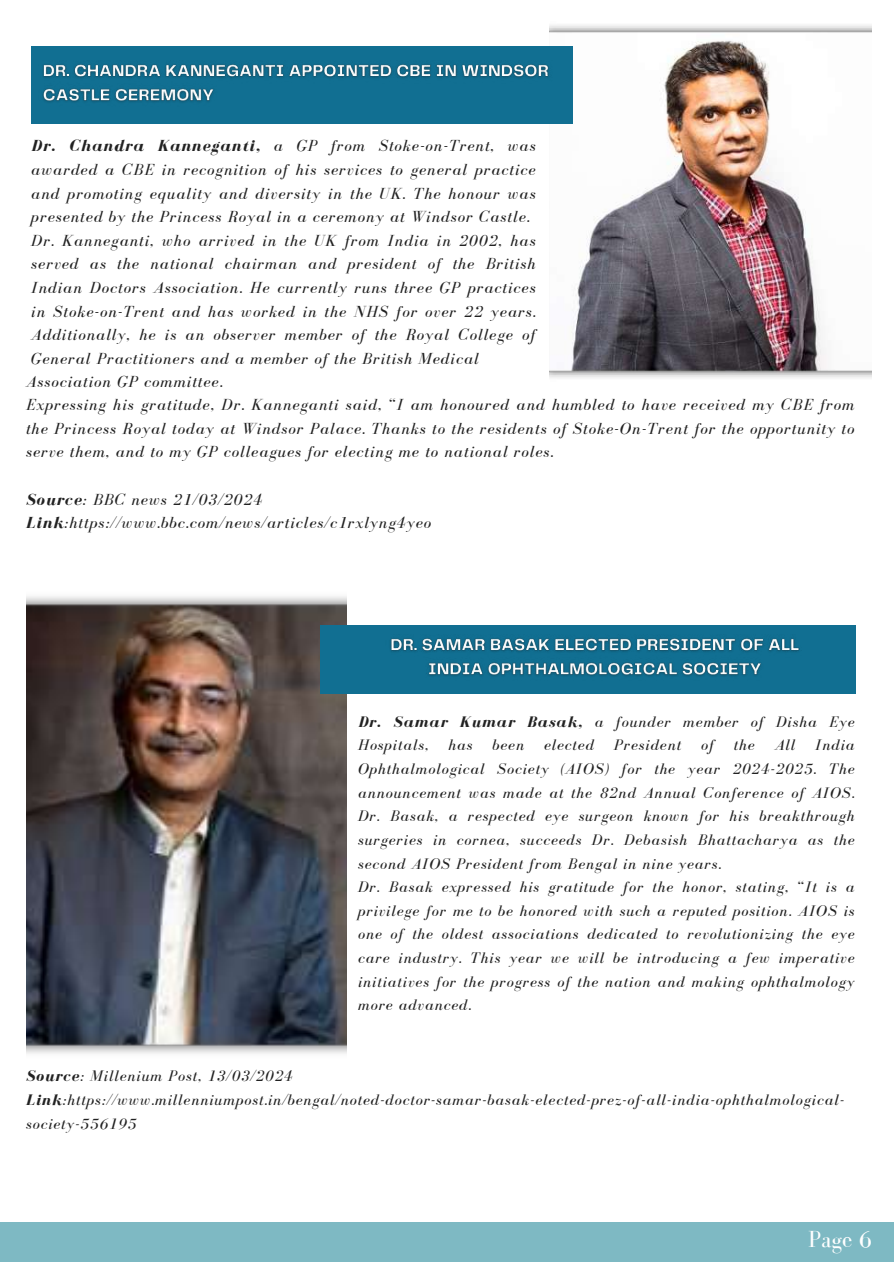
<style>
.page{position:relative;width:894px;height:1264px;background:#fff}
.page>*{position:absolute;margin:0;border:0;box-sizing:border-box;transform-origin:0 0}
.t1{font:24px "Bodoni FLF";color:#fff}
.t2{font:italic 16.5px/23.7px "Bodoni FLF";letter-spacing:.06em;color:#222}
.t3{font:italic 15.75px/23.7px "Bodoni FLF";letter-spacing:.06em;color:#222}
.s1{font-weight:700}
</style>
<div class="page">
<div style="left:0;top:1222px;width:893px;height:39px;background:#7eb9c3"></div>
<img style="left:26px;top:596px;width:321px;height:458px">
<div style="left:320px;top:625px;width:535px;height:69px;background:#116f92"></div>
<img style="left:549px;top:25px;width:322px;height:353px">
<div style="left:31px;top:46px;width:541px;height:77px;background:#116f92"></div>
<img style="left:42px;top:64px;width:507px;height:38px">
<img style="left:390px;top:638px;width:410px;height:38px">
<p class="t2" style="left:31px;top:134px;width:505px"><span class="s1">Dr. Chandra Kanneganti,</span> a GP from Stoke-on-Trent, was</p>
<p class="t2" style="left:31px;top:157px;width:505px">awarded a CBE in recognition of his services to general practice</p>
<p class="t2" style="left:31px;top:181px;width:505px">and promoting equality and diversity in the UK. The honour was</p>
<p class="t2" style="left:31px;top:205px;width:500px">presented by the Princess Royal in a ceremony at Windsor Castle.</p>
<p class="t2" style="left:31px;top:228px;width:505px">Dr. Kanneganti, who arrived in the UK from India in 2002, has</p>
<p class="t2" style="left:31px;top:252px;width:505px">served as the national chairman and president of the British</p>
<p class="t2" style="left:31px;top:276px;width:505px">Indian Doctors Association. He currently runs three GP practices</p>
<p class="t2" style="left:31px;top:299px;width:505px">in Stoke-on-Trent and has worked in the NHS for over 22 years.</p>
<p class="t2" style="left:31px;top:323px;width:505px">Additionally, he is an observer member of the Royal College of</p>
<p class="t2" style="left:31px;top:346px;width:449px">General Practitioners and a member of the British Medical</p>
<p class="t2" style="left:26px;top:369px;width:198px">Association GP committee.</p>
<p class="t2" style="left:26px;top:393px;width:829px">Expressing his gratitude, Dr. Kanneganti said, “I am honoured and humbled to have received my CBE from</p>
<p class="t2" style="left:26px;top:416px;width:829px">the Princess Royal today at Windsor Palace. Thanks to the residents of Stoke-On-Trent for the opportunity to</p>
<p class="t2" style="left:26px;top:440px;width:528px">serve them, and to my GP colleagues for electing me to national roles.</p>
<p class="t2" style="left:26px;top:487px;width:406px"><span class="s1">Source</span>: BBC news 21/03/2024<br><span class="s1">Link</span>:https://www.bbc.com/news/articles/c1rxlyng4yeo</p>
<p class="t3" style="left:358px;top:709px;width:498px"><span class="s1">Dr. Samar Kumar Basak,</span> a founder member of Disha Eye<br>Hospitals,</p>
<p class="t3" style="left:448px;top:733px;width:26px">has</p>
<p class="t3" style="left:492px;top:733px;width:33px">been</p>
<p class="t3" style="left:544px;top:733px;width:51px">elected</p>
<p class="t3" style="left:613px;top:733px;width:69px">President</p>
<p class="t3" style="left:700px;top:733px;width:14px">of</p>
<p class="t3" style="left:733px;top:733px;width:22px">the</p>
<p class="t3" style="left:774px;top:733px;width:22px">All</p>
<p class="t3" style="left:358px;top:733px;width:498px;text-indent:457px">India Ophthalmological Society (AIOS) for the year 2024-2025. The announcement was made at the 82nd Annual Conference of AIOS.<br>Dr. Basak, a respected eye surgeon known for his breakthrough surgeries in cornea, succeeds Dr. Debasish Bhattacharya as the second AIOS President from Bengal in nine years.<br>Dr. Basak expressed his gratitude for the honor, stating, “It is a privilege for me to be honored with such a reputed position. AIOS is one of the oldest associations dedicated to revolutionizing the eye care industry. This year we will be introducing a few imperative initiatives for the progress of the nation and making ophthalmology more advanced.</p>
<p class="t3" style="left:26px;top:1064px;width:819px"><span class="s1">Source</span>: Millenium Post, 13/03/2024<br><span class="s1">Link</span>:https://www.millenniumpost.in/bengal/noted-doctor-samar-basak-elected-prez-of-all-india-ophthalmological&shy;society-556195</p>
<h1 class="t1" style="left:808px;top:1225px;width:65px">Page 6</h1>
</div>
